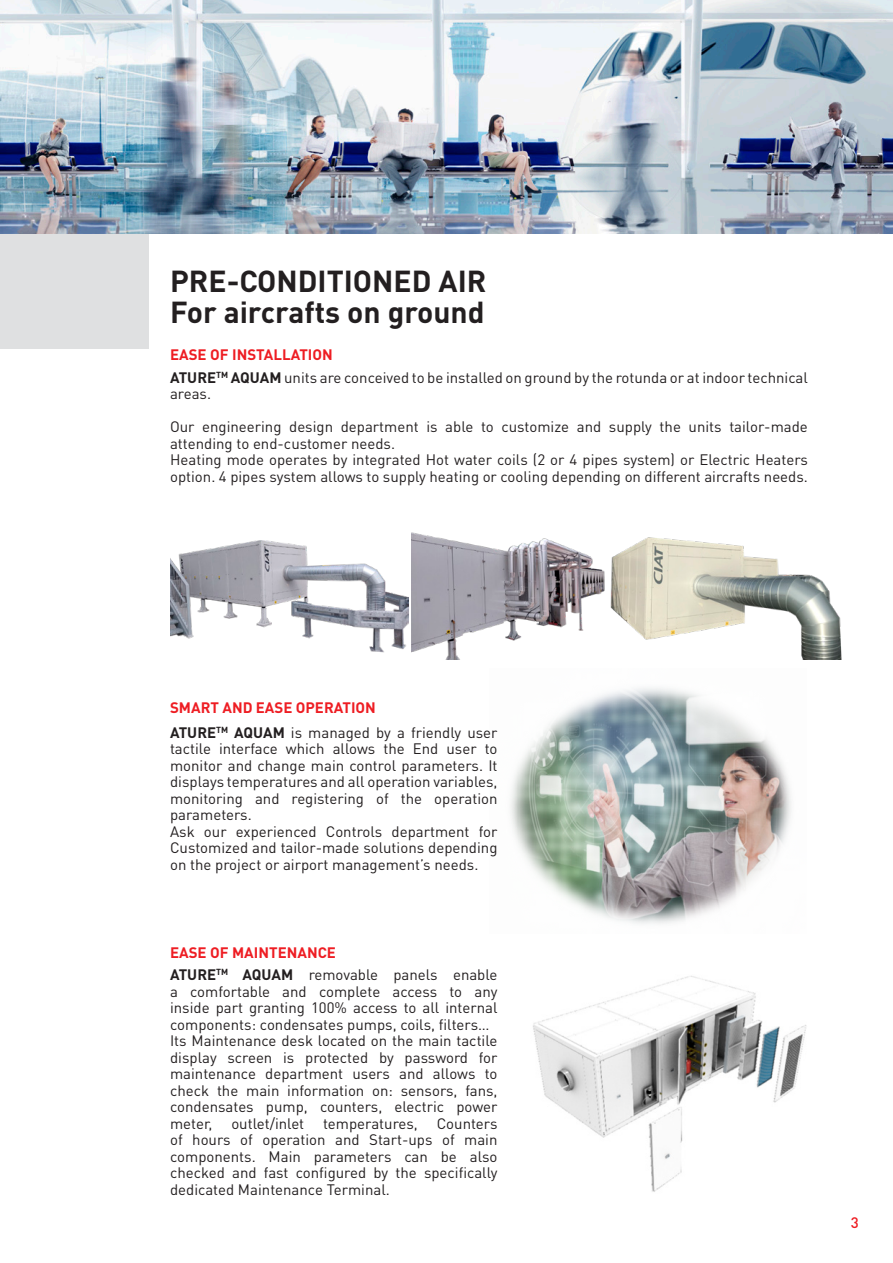
<style>
.page{position:relative;width:893px;height:1263px;background:#fff}
.page>*{position:absolute;margin:0;border:0;box-sizing:border-box;transform-origin:0 0}
.t1{font:700 30px "DIN Pro";color:#231f20}
.t2{font:15px/16.5px "DIN Pro";color:#231f20;text-align:justify}
.t3{font:700 15px "DIN Pro";color:#ee1d23}
.t4{font:500 15px "DIN Pro";color:#ee1d23}
.s1{font-weight:700}
</style>
<div class="page">
<div style="left:0;top:234px;width:149px;height:115px;background:#dfe0e1"></div>
<img style="left:0;top:0;width:893px;height:234px">
<img style="left:510px;top:688px;width:281px;height:236px">
<img style="left:533px;top:976px;width:274px;height:216px">
<img style="left:411px;top:532px;width:184px;height:127px">
<img style="left:170px;top:540px;width:238px;height:113px">
<img style="left:595px;top:537px;width:247px;height:123px">
<p class="t1" style="left:170px;top:261px;width:318px">PRE-CONDITIONED AIR</p>
<p class="t1" style="left:170px;top:292px;width:316px">For aircrafts on ground</p>
<p class="t3" style="left:170px;top:345px;width:164px">EASE OF INSTALLATION</p>
<p class="t2" style="left:170px;top:368px;width:639px"><span class="s1">ATURE</span><sup>TM</sup> <span class="s1">AQUAM</span> units are conceived to be installed on ground by the rotunda or at indoor technical areas.</p>
<p class="t2" style="left:170px;top:418px;width:639px">Our engineering design department is able to customize and supply the units tailor-made attending to end-customer needs.</p>
<p class="t2" style="left:170px;top:451px;width:639px">Heating mode operates by integrated Hot water coils (2 or 4 pipes system) or Electric Heaters option. 4 pipes system allows to supply heating or cooling depending on different aircrafts needs.</p>
<p class="t3" style="left:170px;top:697px;width:207px">SMART AND EASE OPERATION</p>
<p class="t2" style="left:170px;top:723px;width:329px"><span class="s1">ATURE</span><sup>TM</sup> <span class="s1">AQUAM</span> is managed by a friendly user tactile interface which allows the End user to monitor and change main control parameters. It displays temperatures and all operation variables, monitoring and registering of the operation parameters.</p>
<p class="t2" style="left:170px;top:822px;width:329px">Ask our experienced Controls department for Customized and tailor-made solutions depending on the project or airport management’s needs.</p>
<p class="t3" style="left:170px;top:942px;width:167px">EASE OF MAINTENANCE</p>
<p class="t2" style="left:170px;top:966px;width:329px"><span class="s1">ATURE</span><sup>TM</sup> <span class="s1">AQUAM</span> removable panels enable a comfortable and complete access to any inside part granting 100% access to all internal components: condensates pumps, coils, filters…</p>
<p class="t2" style="left:170px;top:1032px;width:329px">Its Maintenance desk located on the main tactile display screen is protected by password for maintenance department users and allows to check the main information on: sensors, fans, condensates pump, counters, electric power meter,</p>
<p class="t2" style="left:231px;top:1115px;width:74px">outlet/inlet</p>
<p class="t2" style="left:323px;top:1115px;width:96px">temperatures,</p>
<p class="t2" style="left:170px;top:1115px;width:329px;text-indent:267px">Counters of hours of operation and Start-ups of main components. Main parameters can be also checked and fast configured by the specifically dedicated Maintenance Terminal.</p>
<p class="t4" style="left:851px;top:1212px;width:9px">3</p>
</div>
